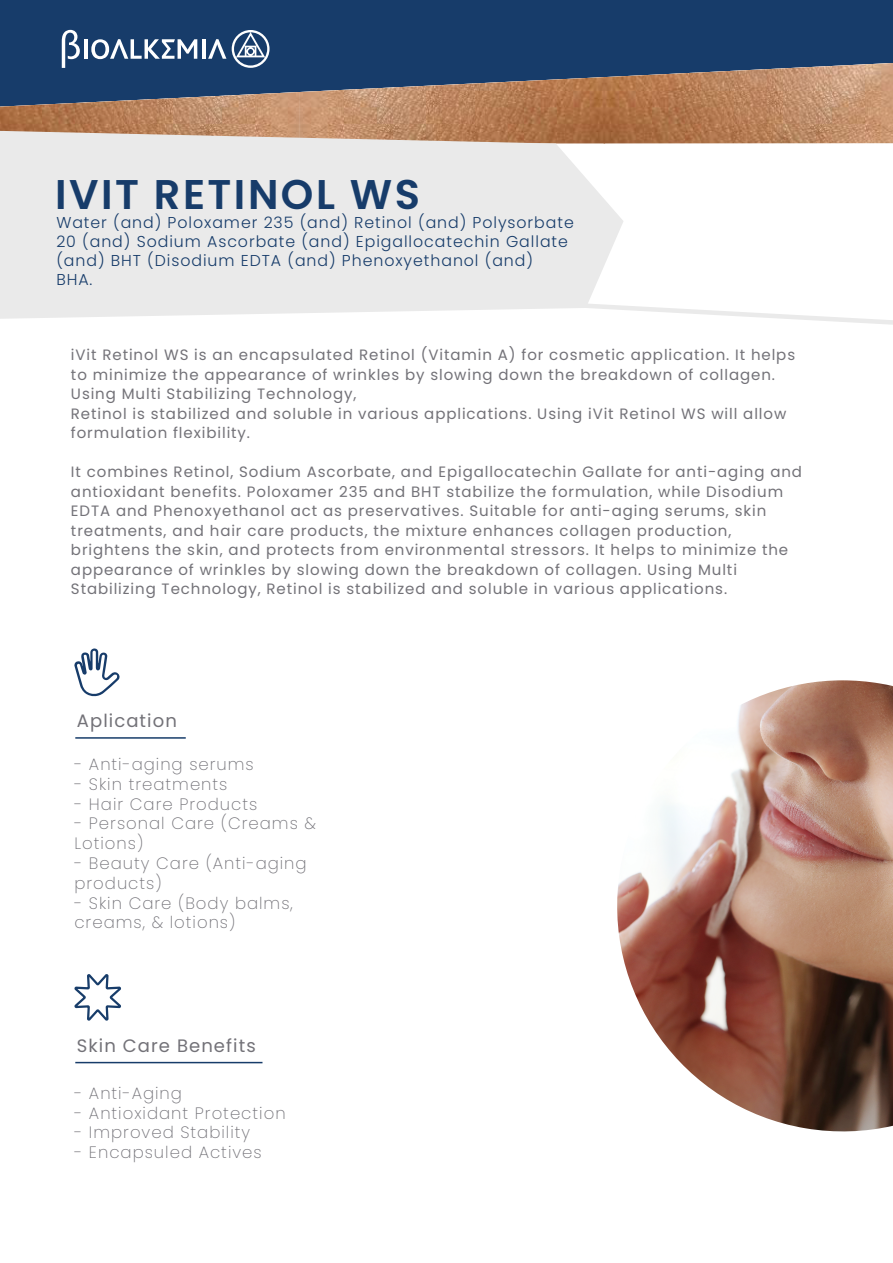
<style>
.page{position:relative;width:893px;height:1263px;background:#fff}
.page>*{position:absolute;margin:0;border:0;box-sizing:border-box;transform-origin:0 0}
.t1{font:600 41.55px "Poppins";letter-spacing:.06em;color:#173c6a}
.t2{font:18px "Poppins";letter-spacing:.06em;color:#737278}
.t3{font:200 16.5px/19.8px "Poppins";letter-spacing:.06em;color:#737278}
.t4{font:300 15.75px/18.9px "Poppins";letter-spacing:.06em;color:#173c6a}
.t5{font:15px/19.5px "Poppins";letter-spacing:.06em;color:#737278}
</style>
<div class="page">
<img style="left:617px;top:680px;width:276px;height:452px">
<div style="left:0;top:0;width:893px;height:63px;background:#173c6a"></div>
<div style="left:0;top:63px;width:893px;height:81px;background:#173c6a"></div>
<img style="left:0;top:92px;width:299px;height:39px">
<img style="left:299px;top:77px;width:305px;height:54px">
<img style="left:604px;top:63px;width:289px;height:80px">
<svg style="left:0;top:131px;width:624px;height:188px;background:#e9e7e5"></svg>
<svg style="left:208px;top:39px;width:18px;height:20px"></svg>
<hr style="left:84px;top:39px;width:3px;height:20px;background:#fff">
<hr style="left:202px;top:39px;width:3px;height:20px;background:#fff">
<svg style="left:91px;top:39px;width:106px;height:20px"></svg>
<svg style="left:232px;top:30px;width:38px;height:38px"></svg>
<svg style="left:62px;top:30px;width:18px;height:38px"></svg>
<svg style="left:581px;top:301px;width:312px;height:24px"></svg>
<hr style="left:75px;top:737px;width:111px;height:2px;background:#173c6a">
<hr style="left:75px;top:1062px;width:187px;height:1px;background:#173c6a">
<svg style="left:74px;top:648px;width:46px;height:49px"></svg>
<svg style="left:74px;top:974px;width:49px;height:90px"></svg>
<h1 class="t1" style="left:55px;top:171px;width:367px">IVIT RETINOL WS</h1>
<p class="t4" style="left:56px;top:213px;width:519px">Water (and) Poloxamer 235 (and) Retinol (and) Polysorbate 20 (and) Sodium Ascorbate (and) Epigallocatechin Gallate (and) BHT (Disodium EDTA (and) Phenoxyethanol (and)<br>BHA.</p>
<p class="t5" style="left:71px;top:345px;width:726px">iVit Retinol WS is an encapsulated Retinol (Vitamin A) for cosmetic application. It helps to minimize the appearance of wrinkles by slowing down the breakdown of collagen.<br>Using Multi Stabilizing Technology,<br>Retinol is stabilized and soluble in various applications. Using iVit Retinol WS will allow formulation flexibility.</p>
<p class="t5" style="left:71px;top:462px;width:733px">It combines Retinol, Sodium Ascorbate, and Epigallocatechin Gallate for anti-aging and antioxidant benefits. Poloxamer 235 and BHT stabilize the formulation, while Disodium EDTA and Phenoxyethanol act as preservatives. Suitable for anti-aging serums, skin treatments, and hair care products, the mixture enhances collagen production, brightens the skin, and protects from environmental stressors. It helps to minimize the appearance of wrinkles by slowing down the breakdown of collagen. Using Multi Stabilizing Technology, Retinol is stabilized and soluble in various applications.</p>
<p class="t2" style="left:77px;top:710px;width:101px">Aplication</p>
<p class="t3" style="left:74px;top:754px;width:181px">- Anti-aging serums</p>
<p class="t3" style="left:74px;top:774px;width:155px">- Skin treatments</p>
<p class="t3" style="left:74px;top:794px;width:184px">- Hair Care Products</p>
<p class="t3" style="left:74px;top:814px;width:243px">- Personal Care (Creams &amp;<br>Lotions)</p>
<p class="t3" style="left:74px;top:853px;width:234px">- Beauty Care (Anti-aging products)</p>
<p class="t3" style="left:74px;top:893px;width:220px">- Skin Care (Body balms, creams, &amp; lotions)</p>
<p class="t2" style="left:77px;top:1035px;width:180px">Skin Care Benefits</p>
<p class="t3" style="left:74px;top:1083px;width:109px">- Anti-Aging</p>
<p class="t3" style="left:74px;top:1103px;width:213px">- Antioxidant Protection</p>
<p class="t3" style="left:74px;top:1123px;width:177px">- Improved Stability</p>
<p class="t3" style="left:74px;top:1143px;width:189px">- Encapsuled Actives</p>
</div>
